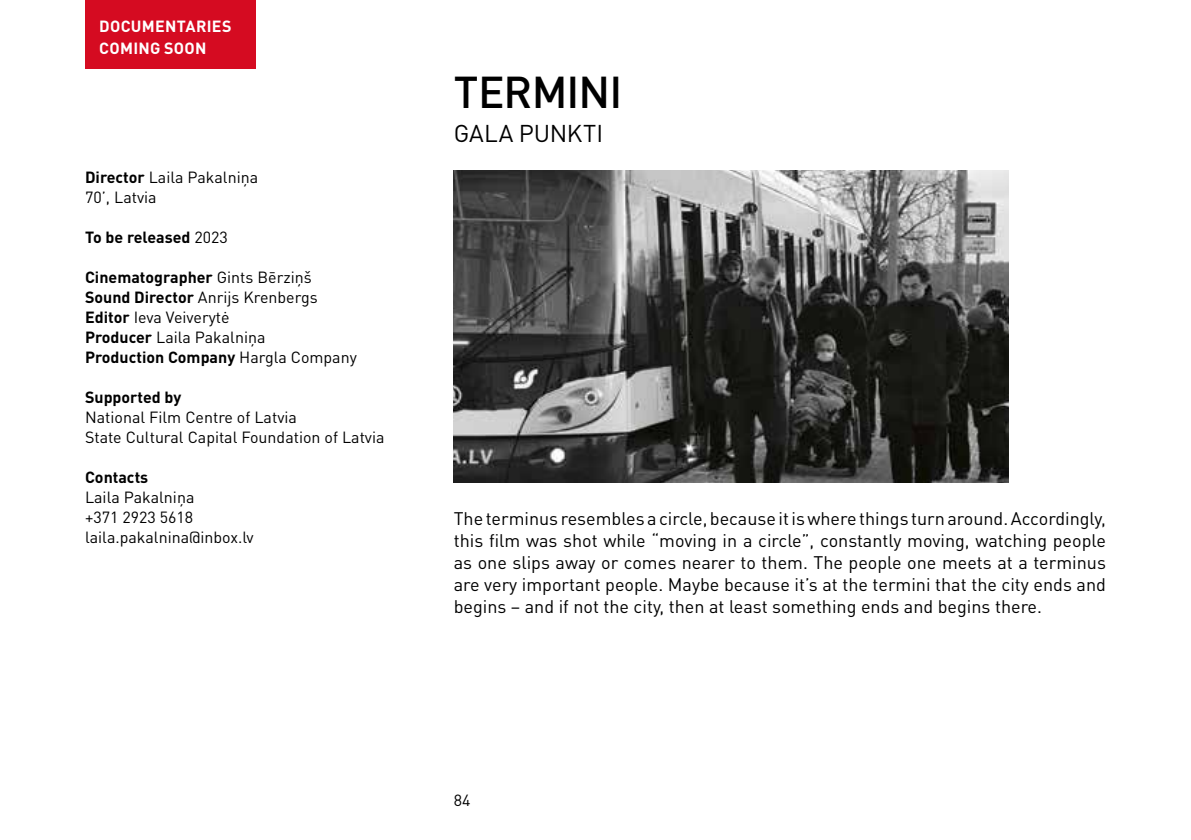
<style>
.page{position:relative;width:1191px;height:840px;background:#fff}
.page>*{position:absolute;margin:0;border:0;box-sizing:border-box;transform-origin:0 0}
.t1{font:500 44px "DIN Pro";letter-spacing:-.02em;color:#000}
.t2{font:24px "DIN Pro";color:#000}
.t3{font:18px/22px "DIN Pro";color:#000;text-align:justify}
.t4{font:16px/20px "DIN Pro";color:#000}
.t5{font:700 16px "DIN Pro";color:#000}
.t6{font:700 16px/22px "DIN Pro";letter-spacing:.02em;color:#fff}
.s1{font-weight:700}
.s2{font-weight:400}
</style>
<div class="page">
<div style="left:85px;top:0;width:170px;height:68px;background:#d50b21"></div>
<img style="left:454px;top:170px;width:554px;height:312px">
<p class="t6" style="left:99px;top:14px;width:134px">DOCUMENTARIES<br>COMING SOON</p>
<p class="t4" style="left:85px;top:166px;width:175px"><span class="s1">Director</span> Laila Pakalniņa<br>70’, Latvia</p>
<p class="t5" style="left:85px;top:226px;width:144px">To be released <span class="s2">2023</span></p>
<p class="t4" style="left:85px;top:266px;width:273px"><span class="s1">Cinematographer</span> Gints Bērziņš<br><span class="s1">Sound Director</span> Anrijs Krenbergs<br><span class="s1">Editor</span> Ieva Veiverytė<br><span class="s1">Producer</span> Laila Pakalniņa<br><span class="s1">Production Company</span> Hargla Company</p>
<p class="t5" style="left:85px;top:386px;width:98px">Supported by</p>
<p class="t4" style="left:85px;top:406px;width:301px">National Film Centre of Latvia<br>State Cultural Capital Foundation of Latvia</p>
<p class="t5" style="left:85px;top:466px;width:65px">Contacts</p>
<p class="t4" style="left:85px;top:486px;width:170px">Laila Pakalniņa<br>+371 2923 5618 laila.pakalnina@inbox.lv</p>
<h1 class="t1" style="left:454px;top:62px;width:170px">TERMINI</h1>
<h2 class="t2" style="left:454px;top:117px;width:151px">GALA PUNKTI</h2>
<p class="t3" style="left:454px;top:506px;width:654px">The terminus resembles a circle, because it is where things turn around. Accordingly, this film was shot while “moving in a circle”, constantly moving, watching people as one slips away or comes nearer to them. The people one meets at a terminus are very important people. Maybe because it’s at the termini that the city ends and begins – and if not the city, then at least something ends and begins there.</p>
<p class="t4" style="left:454px;top:789px;width:18px">84</p>
</div>
